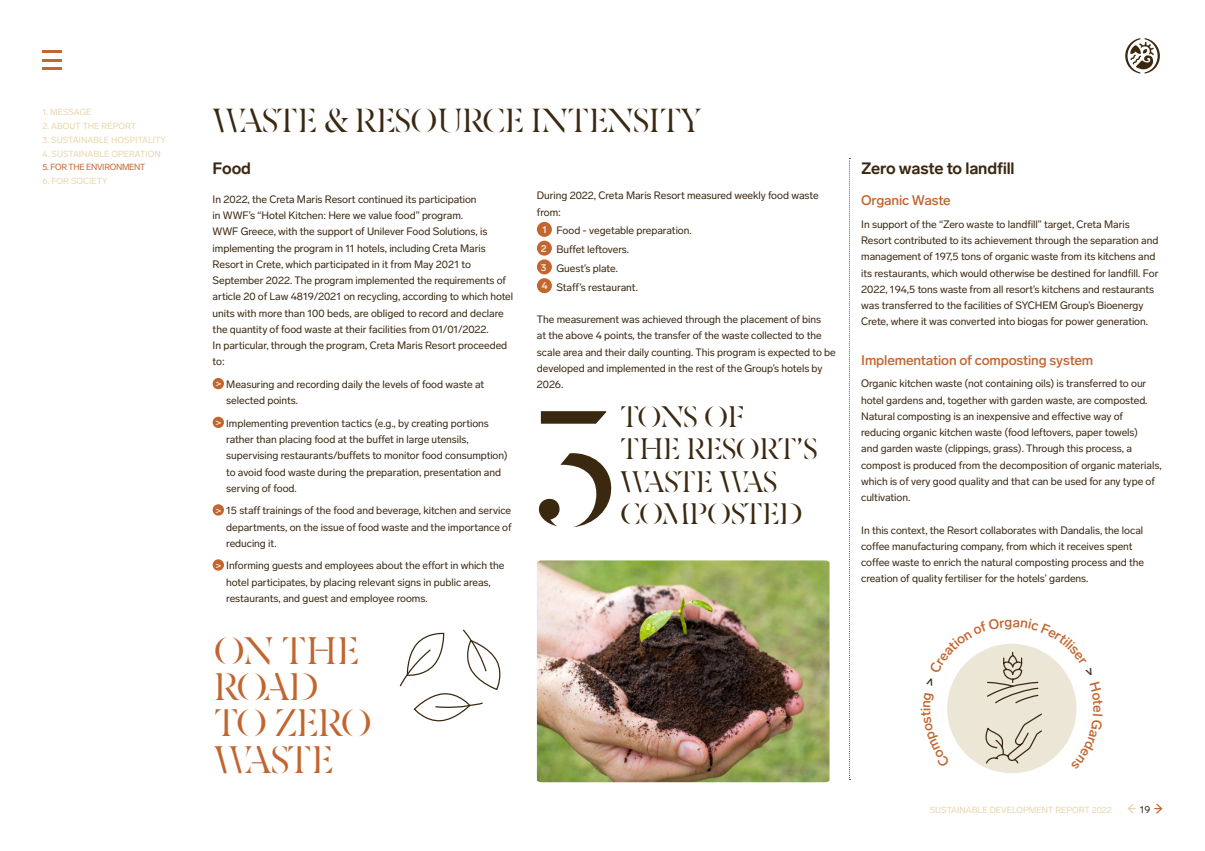
<style>
.page{position:relative;width:1205px;height:851px;background:#fff}
.page>*{position:absolute;margin:0;border:0;box-sizing:border-box;transform-origin:0 0}
.t1{font:165px "Berlingske Serif St";color:#3b2811}
.t2{font:38.75px/36.2px "Berlingske Serif St";letter-spacing:-.04em;color:#c2652f}
.t3{font:33.75px "Berlingske Serif St";letter-spacing:-.02em;color:#3b2811}
.t4{font:30px/32.5px "Berlingske Serif St";letter-spacing:-.035em;color:#3b2811}
.t5{font:700 16.25px "Lab Grotesque";letter-spacing:-.01em;color:#3b2811}
.t6{font:500 13.75px "Lab Grotesque";letter-spacing:-.01em;color:#c2652f}
.t7{font:10.62px/16.2px "Lab Grotesque";letter-spacing:-.005em;color:#3b2811}
.t8{font:10px "Lab Grotesque";color:#3b2811}
.t9{font:8.75px "Lab Grotesque";color:#e8d6ac}
.t10{font:8.75px "Lab Grotesque";letter-spacing:-.03em;color:#c2652f}
.s1{font-weight:700;font-size:10px;color:#ebe6d5}
.s2{font-size:10px;color:#fff}
.s3{font-size:10px}
</style>
<div class="page">
<hr style="left:43px;top:67px;width:19px;height:3px;background:#c2652f">
<hr style="left:43px;top:59px;width:19px;height:3px;background:#c2652f">
<hr style="left:43px;top:50px;width:19px;height:3px;background:#c2652f">
<svg style="left:1154px;top:803px;width:9px;height:11px"></svg>
<svg style="left:1127px;top:803px;width:8px;height:11px"></svg>
<svg style="left:1125px;top:38px;width:35px;height:36px"></svg>
<div style="left:213px;top:378px;width:11px;height:11px;background:#c2652f;border-radius:50%"></div>
<div style="left:213px;top:416px;width:11px;height:12px;background:#c2652f;border-radius:50%"></div>
<div style="left:213px;top:504px;width:11px;height:11px;background:#c2652f;border-radius:50%"></div>
<div style="left:213px;top:559px;width:11px;height:11px;background:#c2652f;border-radius:50%"></div>
<div style="left:537px;top:222px;width:15px;height:15px;background:#c2652f;border-radius:50%"></div>
<div style="left:537px;top:241px;width:15px;height:14px;background:#c2652f;border-radius:50%"></div>
<div style="left:537px;top:259px;width:15px;height:15px;background:#c2652f;border-radius:50%"></div>
<div style="left:537px;top:278px;width:15px;height:15px;background:#c2652f;border-radius:50%"></div>
<svg style="left:849px;top:158px;width:1px;height:620px"></svg>
<img style="left:537px;top:560px;width:292px;height:222px">
<svg style="left:399px;top:629px;width:102px;height:93px"></svg>
<svg style="left:947px;top:644px;width:130px;height:125px"></svg>
<p class="t9" style="left:43px;top:107px;width:50px">1. MESSAGE</p>
<h3 class="t3" style="left:213px;top:94px;width:491px">WASTE &amp; RESOURCE INTENSITY</h3>
<p class="t9" style="left:43px;top:120px;width:95px">2. ABOUT THE REPORT</p>
<p class="t9" style="left:43px;top:134px;width:125px">3. SUSTAINABLE HOSPITALITY</p>
<p class="t9" style="left:43px;top:148px;width:120px">4. SUSTAINABLE OPERATION</p>
<p class="t9" style="left:43px;top:175px;width:67px">6. FOR SOCIETY</p>
<h3 class="t5" style="left:213px;top:156px;width:40px">Food</h3>
<h3 class="t5" style="left:861px;top:156px;width:155px">Zero waste to landfill</h3>
<p class="t6" style="left:861px;top:191px;width:91px">Organic Waste</p>
<p class="t10" style="left:43px;top:161px;width:104px">5. FOR THE ENVIRONMENT</p>
<p class="t7" style="left:537px;top:187px;width:283px">During 2022, Creta Maris Resort measured weekly food waste from:</p>
<p class="t7" style="left:541px;top:221px;width:152px;line-height:18.8px"><span class="s1">1</span> Food - vegetable preparation.<br><span class="s1">2</span> Buffet leftovers.<br><span class="s1">3</span> Guest’s plate.<br><span class="s1">4</span> Staff’s restaurant.</p>
<p class="t7" style="left:537px;top:311px;width:300px">The measurement was achieved through the placement of bins<br>at the above 4 points, the transfer of the waste collected to the scale area and their daily counting. This program is expected to be developed and implemented in the rest of the Group’s hotels by 2026.</p>
<p class="t7" style="left:213px;top:191px;width:302px">In 2022, the Creta Maris Resort continued its participation<br>in WWF’s “Hotel Kitchen: Here we value food” program.<br>WWF Greece, with the support of Unilever Food Solutions, is implementing the program in 11 hotels, including Creta Maris Resort in Crete, which participated in it from May 2021 to September 2022. The program implemented the requirements of article 20 of Law 4819/2021 on recycling, according to which hotel units with more than 100 beds, are obliged to record and declare the quantity of food waste at their facilities from 01/01/2022.<br>In particular, through the program, Creta Maris Resort proceeded to:</p>
<p class="t7" style="left:226px;top:376px;width:259px;text-indent:-11px"><span class="s2">&gt;</span> Measuring and recording daily the levels of food waste at selected points.</p>
<p class="t7" style="left:226px;top:414px;width:283px;text-indent:-11px"><span class="s2">&gt;</span> <span class="s3">I</span>mplementing prevention tactics (e.g., by creating portions rather than placing food at the buffet in large utensils, supervising restaurants/buffets to monitor food consumption) to avoid food waste during the preparation, presentation and serving of food.</p>
<p class="t7" style="left:226px;top:502px;width:287px;text-align:justify;text-indent:-11px"><span class="s2">&gt;</span> 15 staff trainings of the food and beverage, kitchen and service departments, on the issue of food waste and the importance of reducing it.</p>
<p class="t7" style="left:226px;top:557px;width:280px;text-indent:-11px"><span class="s2">&gt;</span> Informing guests and employees about the effort in which the hotel participates, by placing relevant signs in public areas, restaurants, and guest and employee rooms.</p>
<p class="t7" style="left:861px;top:215px;width:299px">In support of the “Zero waste to landfill” target, Creta Maris Resort contributed to its achievement through the separation and management of 197,5 tons of organic waste from its kitchens and its restaurants, which would otherwise be destined for landfill. For 2022, 194,5 tons waste from all resort’s kitchens and restaurants was transferred to the facilities of SYCHEM Group’s Bioenergy Crete, where it was converted into biogas for power generation.</p>
<p class="t6" style="left:861px;top:351px;width:234px">Implementation of composting system</p>
<p class="t7" style="left:861px;top:375px;width:302px">Organic kitchen waste (not containing oils) is transferred to our hotel gardens and, together with garden waste, are composted.<br>Natural composting is an inexpensive and effective way of reducing organic kitchen waste (food leftovers, paper towels)<br>and garden waste (clippings, grass). Through this process, a compost is produced from the decomposition of organic materials, which is of very good quality and that can be used for any type of cultivation.</p>
<p class="t7" style="left:861px;top:521px;width:284px">In this context, the Resort collaborates with Dandalis, the local coffee manufacturing company, from which it receives spent coffee waste to enrich the natural composting process and the creation of quality fertiliser for the hotels’ gardens.</p>
<h1 class="t1" style="left:529px;top:343px;width:96px">3</h1>
<h3 class="t4" style="left:620px;top:398px;width:199px">TONS OF<br>THE RESORT’S<br>WASTE WAS<br>COMPOSTED</h3>
<h2 class="t2" style="left:214px;top:630px;width:159px">ON THE<br>ROAD<br>TO ZERO<br>WASTE</h2>
<p class="t9" style="left:930px;top:803px;width:184px">SUSTAINABLE DEVELOPMENT REPORT 2022</p>
<p class="t8" style="left:1140px;top:802px;width:12px">19</p>
</div>
